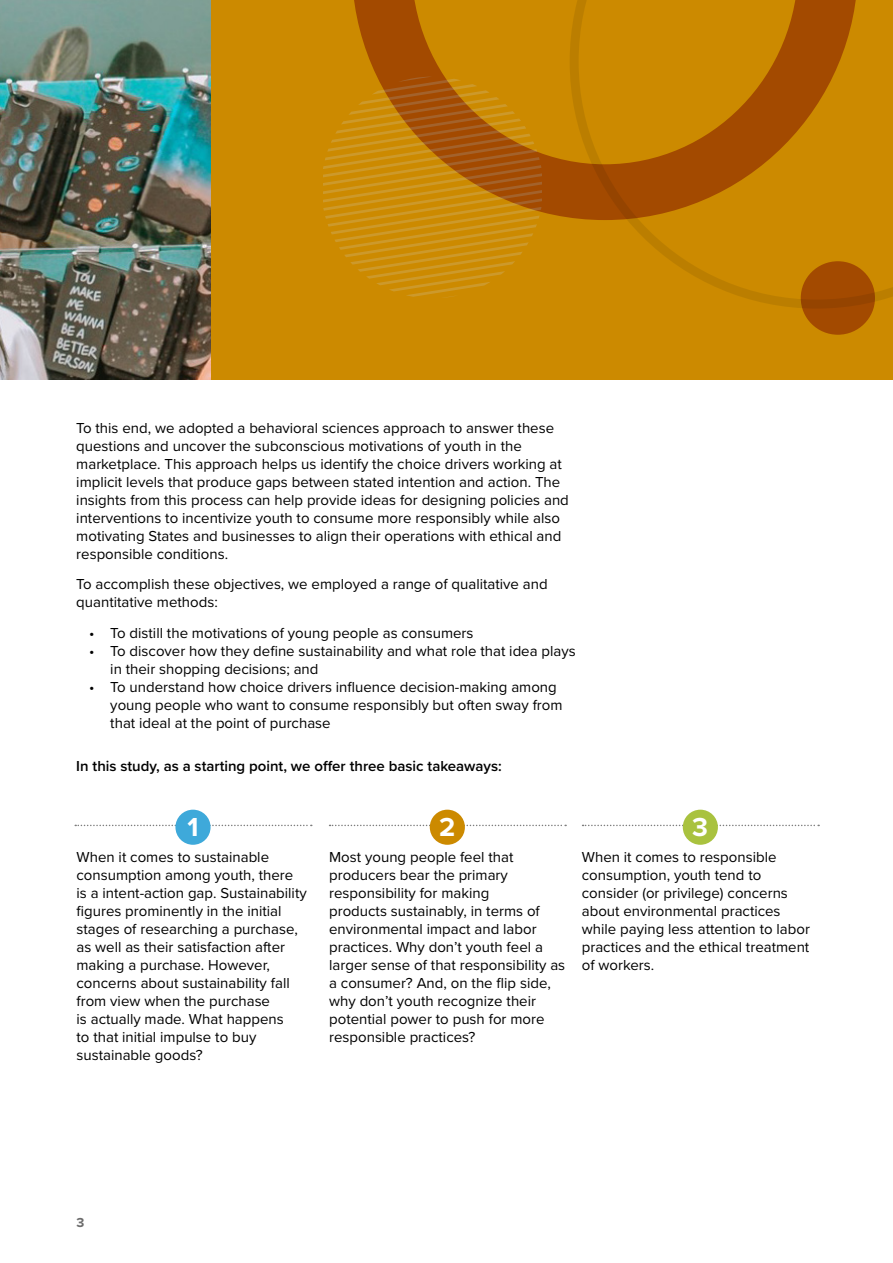
<style>
.page{position:relative;width:893px;height:1263px;background:#fff}
.page>*{position:absolute;margin:0;border:0;box-sizing:border-box;transform-origin:0 0}
.t1{font:700 27px "Proxima Nova";color:#fff}
.t2{font:15px/18px "Proxima Nova";color:#000}
.t3{font:600 15px "Proxima Nova";color:#000}
.t4{font:700 13.5px "Proxima Nova";color:#6c6c6c}
</style>
<div class="page">
<div style="left:210px;top:0;width:683px;height:379px;background:#cc8a00"></div>
<img style="left:0;top:0;width:210px;height:379px">
<svg style="left:75px;top:825px;width:237px;height:1px"></svg>
<svg style="left:330px;top:825px;width:236px;height:1px"></svg>
<svg style="left:583px;top:825px;width:236px;height:1px"></svg>
<div style="left:175px;top:810px;width:36px;height:35px;background:#3ea9da;border-radius:50%"></div>
<div style="left:430px;top:810px;width:35px;height:35px;background:#cc8a00;border-radius:50%"></div>
<div style="left:683px;top:810px;width:35px;height:35px;background:#a9c23f;border-radius:50%"></div>
<svg style="left:354px;top:0;width:216px;height:218px"></svg>
<svg style="left:792px;top:252px;width:92px;height:92px;fill:#a34a00"></svg>
<div style="left:783px;top:243px;width:110px;height:110px;border:18px solid #fff;border-radius:50%"></div>
<svg style="left:570px;top:0;width:323px;height:309px"></svg>
<svg style="left:323px;top:77px;width:218px;height:221px"></svg>
<p class="t2" style="left:76px;top:418px;width:494px">To this end, we adopted a behavioral sciences approach to answer these questions and uncover the subconscious motivations of youth in the marketplace. This approach helps us identify the choice drivers working at implicit levels that produce gaps between stated intention and action. The insights from this process can help provide ideas for designing policies and interventions to incentivize youth to consume more responsibly while also motivating States and businesses to align their operations with ethical and responsible conditions.</p>
<p class="t2" style="left:76px;top:575px;width:473px">To accomplish these objectives, we employed a range of qualitative and quantitative methods:</p>
<p class="t2" style="left:89px;top:623px;width:386px">• To distill the motivations of young people as consumers</p>
<p class="t2" style="left:110px;top:641px;width:467px;text-indent:-21px">• To discover how they define sustainability and what role that idea plays in their shopping decisions; and</p>
<p class="t2" style="left:110px;top:677px;width:454px;text-indent:-21px">• To understand how choice drivers influence decision-making among young people who want to consume responsibly but often sway from that ideal at the point of purchase</p>
<p class="t3" style="left:76px;top:755px;width:427px">In this study, as a starting point, we offer three basic takeaways:</p>
<h1 class="t1" style="left:187px;top:807px;width:13px">1</h1>
<h1 class="t1" style="left:439px;top:807px;width:18px">2</h1>
<h1 class="t1" style="left:692px;top:807px;width:17px">3</h1>
<p class="t2" style="left:329px;top:847px;width:238px">Most young people feel that producers bear the primary responsibility for making<br>products sustainably, in terms of environmental impact and labor practices. Why don’t youth feel a larger sense of that responsibility as a consumer? And, on the flip side, why don’t youth recognize their potential power to push for more responsible practices?</p>
<p class="t2" style="left:582px;top:847px;width:230px">When it comes to responsible consumption, youth tend to consider (or privilege) concerns about environmental practices while paying less attention to labor practices and the ethical treatment of workers.</p>
<p class="t2" style="left:77px;top:847px;width:232px">When it comes to sustainable consumption among youth, there is a intent-action gap. Sustainability figures prominently in the initial stages of researching a purchase, as well as their satisfaction after making a purchase. However, concerns about sustainability fall from view when the purchase<br>is actually made. What happens<br>to that initial impulse to buy sustainable goods?</p>
<p class="t4" style="left:77px;top:1212px;width:9px">3</p>
</div>
